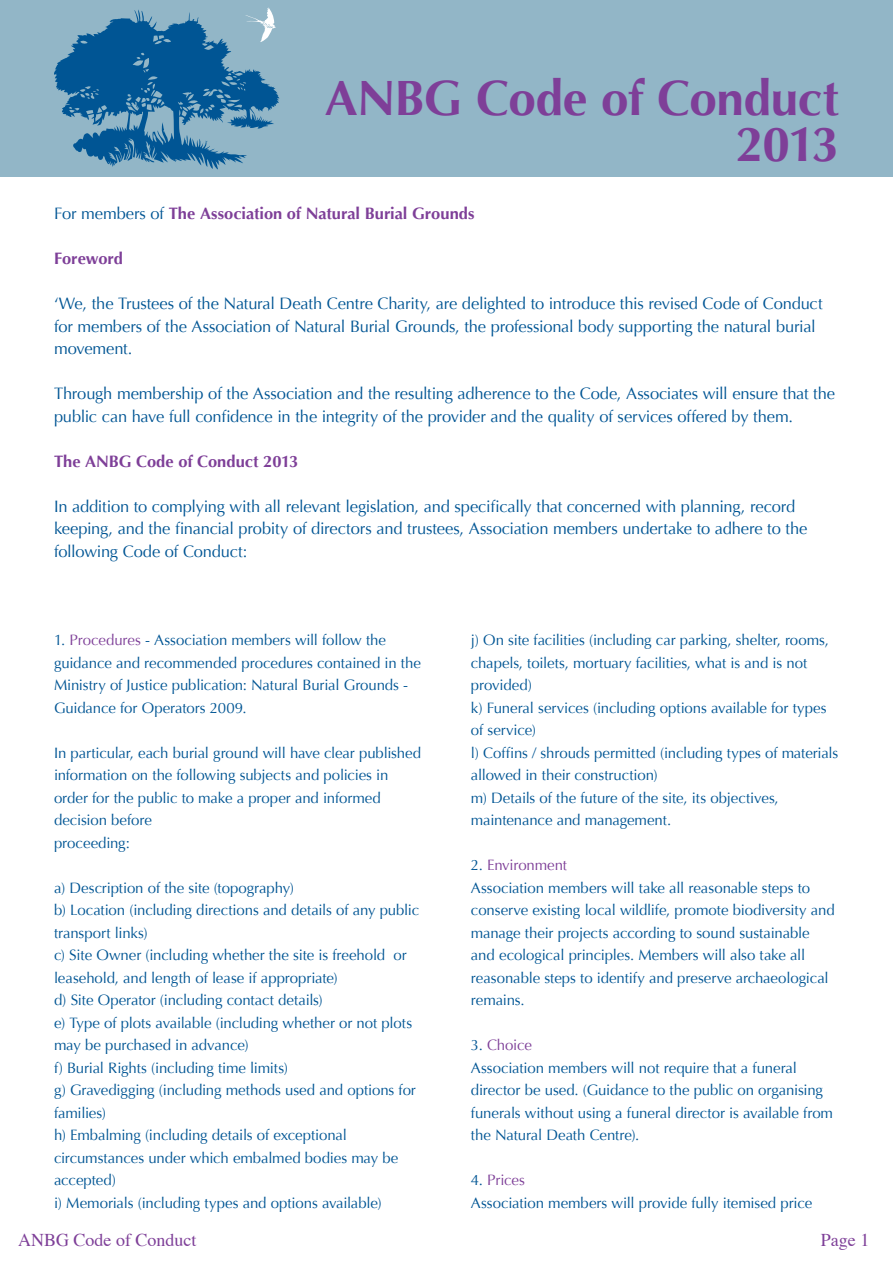
<style>
.page{position:relative;width:893px;height:1263px;background:#fff}
.page>*{position:absolute;margin:0;border:0;box-sizing:border-box;transform-origin:0 0}
.t1{font:700 49.5px "Optima";letter-spacing:-.015em;color:#7e3f98}
.t2{font:18px "Times";color:#7e3f98}
.t3{font:16.5px/22.5px "Optima";letter-spacing:-.01em;color:#005594}
.t4{font:700 16.5px "Optima";color:#7e3f98}
.t5{font:15px/22.5px "Optima";letter-spacing:-.01em;color:#005594}
.t6{font:15px "Optima";letter-spacing:-.01em;color:#7e3f98}
.s1{font-weight:400;color:#005594}
.s2{color:#7e3f98}
.s3{color:#005594}
</style>
<div class="page">
<div style="left:0;top:0;width:893px;height:177px;background:#92b6c7"></div>
<svg style="left:54px;top:7px;width:225px;height:163px"></svg>
<p class="t1" style="left:325px;top:69px;width:515px">ANBG Code of Conduct</p>
<p class="t1" style="left:736px;top:115px;width:105px">2013</p>
<p class="t4" style="left:54px;top:204px;width:422px"><span class="s1">For members of</span> The Association of Natural Burial Grounds</p>
<p class="t4" style="left:54px;top:249px;width:71px">Foreword</p>
<p class="t3" style="left:54px;top:293px;width:770px">‘We, the Trustees of the Natural Death Centre Charity, are delighted to introduce this revised Code of Conduct for members of the Association of Natural Burial Grounds, the professional body supporting the natural burial movement.</p>
<p class="t3" style="left:54px;top:383px;width:783px">Through membership of the Association and the resulting adherence to the Code, Associates will ensure that the public can have full confidence in the integrity of the provider and the quality of services offered by them.</p>
<p class="t4" style="left:54px;top:452px;width:246px">The ANBG Code of Conduct 2013</p>
<p class="t3" style="left:54px;top:495px;width:755px">In addition to complying with all relevant legislation, and specifically that concerned with planning, record keeping, and the financial probity of directors and trustees, Association members undertake to adhere to the following Code of Conduct:</p>
<p class="t5" style="left:54px;top:629px;width:368px">1. <span class="s2">Procedures</span> - Association members will follow the guidance and recommended procedures contained in the Ministry of Justice publication: Natural Burial Grounds - Guidance for Operators 2009.</p>
<p class="t5" style="left:54px;top:742px;width:369px">In particular, each burial ground will have clear published information on the following subjects and policies in order for the public to make a proper and informed decision before</p>
<p class="t5" style="left:54px;top:832px;width:77px">proceeding:</p>
<p class="t5" style="left:54px;top:877px;width:241px">a) Description of the site (topography)</p>
<p class="t5" style="left:54px;top:899px;width:367px">b) Location (including directions and details of any public transport links)</p>
<p class="t5" style="left:54px;top:944px;width:354px">c) Site Owner (including whether the site is freehold or leasehold, and length of lease if appropriate)</p>
<p class="t5" style="left:54px;top:989px;width:270px">d) Site Operator (including contact details)</p>
<p class="t5" style="left:54px;top:1012px;width:360px">e) Type of plots available (including whether or not plots may be purchased in advance)</p>
<p class="t5" style="left:54px;top:1057px;width:235px">f) Burial Rights (including time limits)</p>
<p class="t5" style="left:54px;top:1079px;width:363px">g) Gravedigging (including methods used and options for families)</p>
<p class="t5" style="left:54px;top:1124px;width:346px">h) Embalming (including details of exceptional circumstances under which embalmed bodies may be accepted)</p>
<p class="t5" style="left:54px;top:1192px;width:329px">i) Memorials (including types and options available)</p>
<p class="t5" style="left:471px;top:629px;width:359px">j) On site facilities (including car parking, shelter, rooms, chapels, toilets, mortuary facilities, what is and is not provided)</p>
<p class="t5" style="left:471px;top:697px;width:357px">k) Funeral services (including options available for types of service)</p>
<p class="t5" style="left:471px;top:742px;width:369px">l) Coffins / shrouds permitted (including types of materials allowed in their construction)</p>
<p class="t5" style="left:471px;top:787px;width:309px">m) Details of the future of the site, its objectives,</p>
<p class="t5" style="left:471px;top:809px;width:202px">maintenance and management.</p>
<p class="t6" style="left:471px;top:856px;width:98px"><span class="s3">2.</span> Environment</p>
<p class="t5" style="left:471px;top:877px;width:365px">Association members will take all reasonable steps to conserve existing local wildlife, promote biodiversity and manage their projects according to sound sustainable and ecological principles. Members will also take all reasonable steps to identify and preserve archaeological remains.</p>
<p class="t6" style="left:471px;top:1036px;width:63px"><span class="s3">3.</span> Choice</p>
<p class="t5" style="left:471px;top:1057px;width:364px">Association members will not require that a funeral director be used. (Guidance to the public on organising funerals without using a funeral director is available from the Natural Death Centre).</p>
<p class="t6" style="left:471px;top:1171px;width:56px"><span class="s3">4.</span> Prices</p>
<p class="t5" style="left:471px;top:1192px;width:343px">Association members will provide fully itemised price</p>
<p class="t2" style="left:18px;top:1222px;width:180px">ANBG Code of Conduct</p>
<p class="t2" style="left:821px;top:1222px;width:50px">Page 1</p>
</div>
